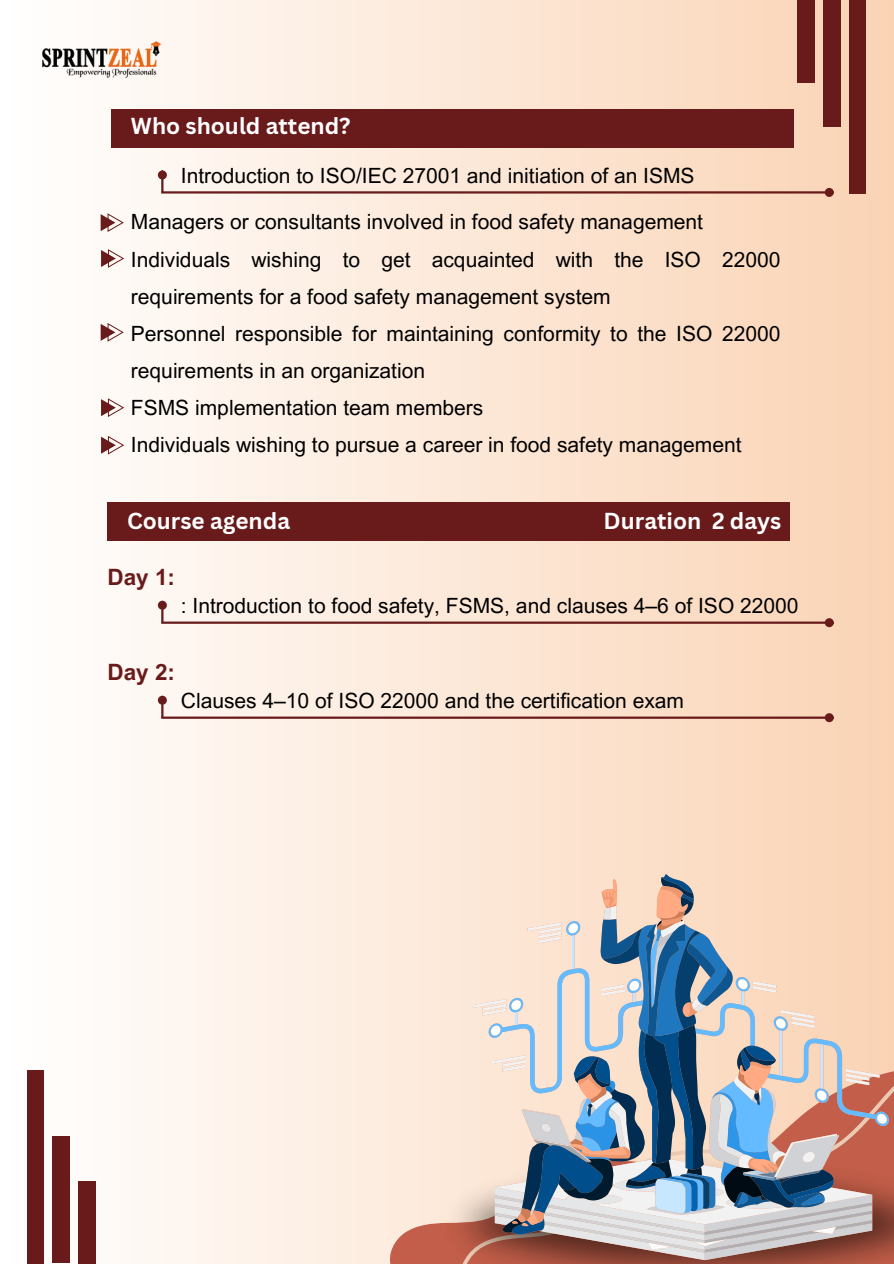
<style>
.page{position:relative;width:894px;height:1264px;background:#fff}
.page>*{position:absolute;margin:0;border:0;box-sizing:border-box;transform-origin:0 0}
.t1{font:700 22.5px "Canva Sans";color:#fff}
.t2{font:700 22.5px "Arial MT Pro";color:#691b1b}
.t3{font:21px/37.2px "Arial MT Pro";color:#000}
</style>
<div class="page">
<div style="left:0;top:0;width:893px;height:1263px;background:linear-gradient(to right,#fff,#f9d2b4)"></div>
<div style="left:848px;top:0;width:17px;height:193px;background:#691b1b"></div>
<div style="left:823px;top:0;width:17px;height:127px;background:#691b1b"></div>
<div style="left:797px;top:0;width:17px;height:82px;background:#691b1b"></div>
<img style="left:37px;top:36px;width:127px;height:46px">
<div style="left:27px;top:1069px;width:17px;height:194px;background:#691b1b"></div>
<div style="left:53px;top:1136px;width:17px;height:127px;background:#691b1b"></div>
<div style="left:78px;top:1181px;width:17px;height:82px;background:#691b1b"></div>
<svg style="left:387px;top:1065px;width:75px;height:198px;background:#f4d6c7"></svg>
<div style="left:111px;top:110px;width:682px;height:38px;background:#691b1b"></div>
<svg style="left:101px;top:213px;width:23px;height:19px"></svg>
<svg style="left:101px;top:249px;width:23px;height:19px"></svg>
<svg style="left:101px;top:323px;width:23px;height:19px"></svg>
<svg style="left:101px;top:398px;width:23px;height:19px"></svg>
<svg style="left:101px;top:436px;width:23px;height:18px"></svg>
<div style="left:107px;top:502px;width:682px;height:38px;background:#691b1b"></div>
<svg style="left:161px;top:609px;width:2px;height:12px"></svg>
<div style="left:159px;top:602px;width:7px;height:6px;background:#691b1b;border-radius:50%"></div>
<div style="left:158px;top:600px;width:9px;height:9px;border:2px solid #691b1b;border-radius:50%"></div>
<hr style="left:161px;top:621px;width:664px;height:3px;background:#691b1b">
<div style="left:825px;top:619px;width:7px;height:7px;background:#691b1b;border-radius:50%"></div>
<div style="left:824px;top:618px;width:9px;height:9px;border:2px solid #691b1b;border-radius:50%"></div>
<svg style="left:161px;top:179px;width:2px;height:12px"></svg>
<div style="left:159px;top:172px;width:7px;height:6px;background:#691b1b;border-radius:50%"></div>
<div style="left:158px;top:170px;width:9px;height:9px;border:2px solid #691b1b;border-radius:50%"></div>
<hr style="left:161px;top:191px;width:664px;height:2px;background:#691b1b">
<div style="left:825px;top:189px;width:7px;height:7px;background:#691b1b;border-radius:50%"></div>
<div style="left:824px;top:188px;width:9px;height:9px;border:2px solid #691b1b;border-radius:50%"></div>
<svg style="left:161px;top:704px;width:2px;height:12px"></svg>
<div style="left:159px;top:697px;width:7px;height:6px;background:#691b1b;border-radius:50%"></div>
<div style="left:158px;top:695px;width:9px;height:9px;border:2px solid #691b1b;border-radius:50%"></div>
<hr style="left:161px;top:716px;width:664px;height:2px;background:#691b1b">
<div style="left:825px;top:714px;width:7px;height:7px;background:#691b1b;border-radius:50%"></div>
<div style="left:824px;top:713px;width:9px;height:9px;border:2px solid #691b1b;border-radius:50%"></div>
<img style="left:446px;top:1152px;width:447px;height:111px">
<svg style="left:488px;top:874px;width:400px;height:386px;background:#e6b8a0"></svg>
<svg style="left:494px;top:1252px;width:377px;height:8px;background:#99584a"></svg>
<svg style="left:512px;top:874px;width:321px;height:45px;background:#f9dac1"></svg>
<svg style="left:521px;top:879px;width:256px;height:40px;background:#f0d2bd"></svg>
<svg style="left:472px;top:919px;width:407px;height:333px;background:#b7b2b3"></svg>
<p class="t1" style="left:131px;top:110px;width:221px">Who should attend?</p>
<p class="t3" style="left:181px;top:159px;width:515px">Introduction to ISO/IEC 27001 and initiation of an ISMS</p>
<p class="t3" style="left:131px;top:206px;width:573px">Managers or consultants involved in food safety management</p>
<p class="t3" style="left:131px;top:243px;width:651px">Individuals wishing to get acquainted with the ISO 22000 requirements for a food safety management system</p>
<p class="t3" style="left:131px;top:317px;width:651px">Personnel responsible for maintaining conformity to the ISO 22000 requirements in an organization</p>
<p class="t3" style="left:131px;top:392px;width:354px">FSMS implementation team members</p>
<p class="t3" style="left:131px;top:429px;width:612px">Individuals wishing to pursue a career in food safety management</p>
<p class="t1" style="left:127px;top:504px;width:164px">Course agenda</p>
<p class="t1" style="left:603px;top:504px;width:179px">Duration 2 days</p>
<p class="t2" style="left:107px;top:568px;width:69px">Day 1:</p>
<h1 class="t3" style="left:181px;top:589px;width:619px">: Introduction to food safety, FSMS, and clauses 4–6 of ISO 22000</h1>
<h1 class="t2" style="left:107px;top:663px;width:69px">Day 2:</h1>
<p class="t3" style="left:181px;top:684px;width:504px">Clauses 4–10 of ISO 22000 and the certification exam</p>
</div>
